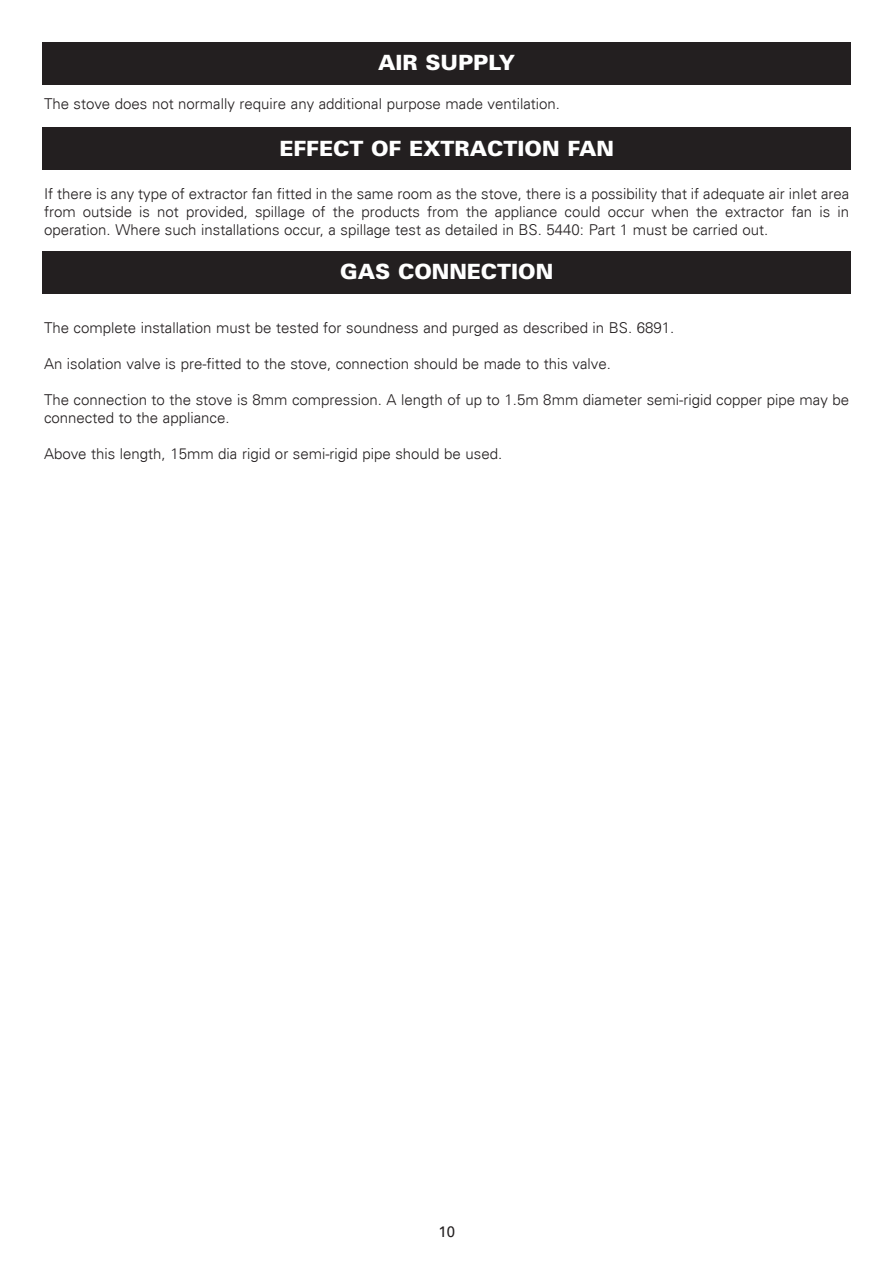
<style>
.page{position:relative;width:893px;height:1262px;background:#fff}
.page>*{position:absolute;margin:0;border:0;box-sizing:border-box;transform-origin:0 0}
.t1{font:900 21px "Univers";color:#fff}
.t2{font:300 15px/18px "Univers";color:#231f20;text-align:justify}
.t3{font:15px "Univers";color:#231f20}
</style>
<div class="page">
<div style="left:43px;top:43px;width:807px;height:42px;background:#231f20"></div>
<div style="left:43px;top:128px;width:807px;height:42px;background:#231f20"></div>
<div style="left:43px;top:251px;width:807px;height:42px;background:#231f20"></div>
<h1 class="t1" style="left:378px;top:55px;width:139px">AIR SUPPLY</h1>
<p class="t2" style="left:44px;top:95px;width:517px">The stove does not normally require any additional purpose made ventilation.</p>
<h1 class="t1" style="left:279px;top:140px;width:336px">EFFECT OF EXTRACTION FAN</h1>
<p class="t2" style="left:44px;top:185px;width:806px">If there is any type of extractor fan fitted in the same room as the stove, there is a possibility that if adequate air inlet area from outside is not provided, spillage of the products from the appliance could occur when the extractor fan is in operation. Where such installations occur, a spillage test as detailed in BS. 5440: Part 1 must be carried out.</p>
<h1 class="t1" style="left:340px;top:264px;width:214px">GAS CONNECTION</h1>
<p class="t2" style="left:44px;top:318px;width:631px">The complete installation must be tested for soundness and purged as described in BS. 6891.</p>
<p class="t2" style="left:44px;top:354px;width:568px">An isolation valve is pre-fitted to the stove, connection should be made to this valve.</p>
<p class="t2" style="left:44px;top:390px;width:806px">The connection to the stove is 8mm compression. A length of up to 1.5m 8mm diameter semi-rigid copper pipe may be connected to the appliance.</p>
<p class="t2" style="left:44px;top:444px;width:459px">Above this length, 15mm dia rigid or semi-rigid pipe should be used.</p>
<p class="t3" style="left:438px;top:1223px;width:18px">10</p>
</div>
